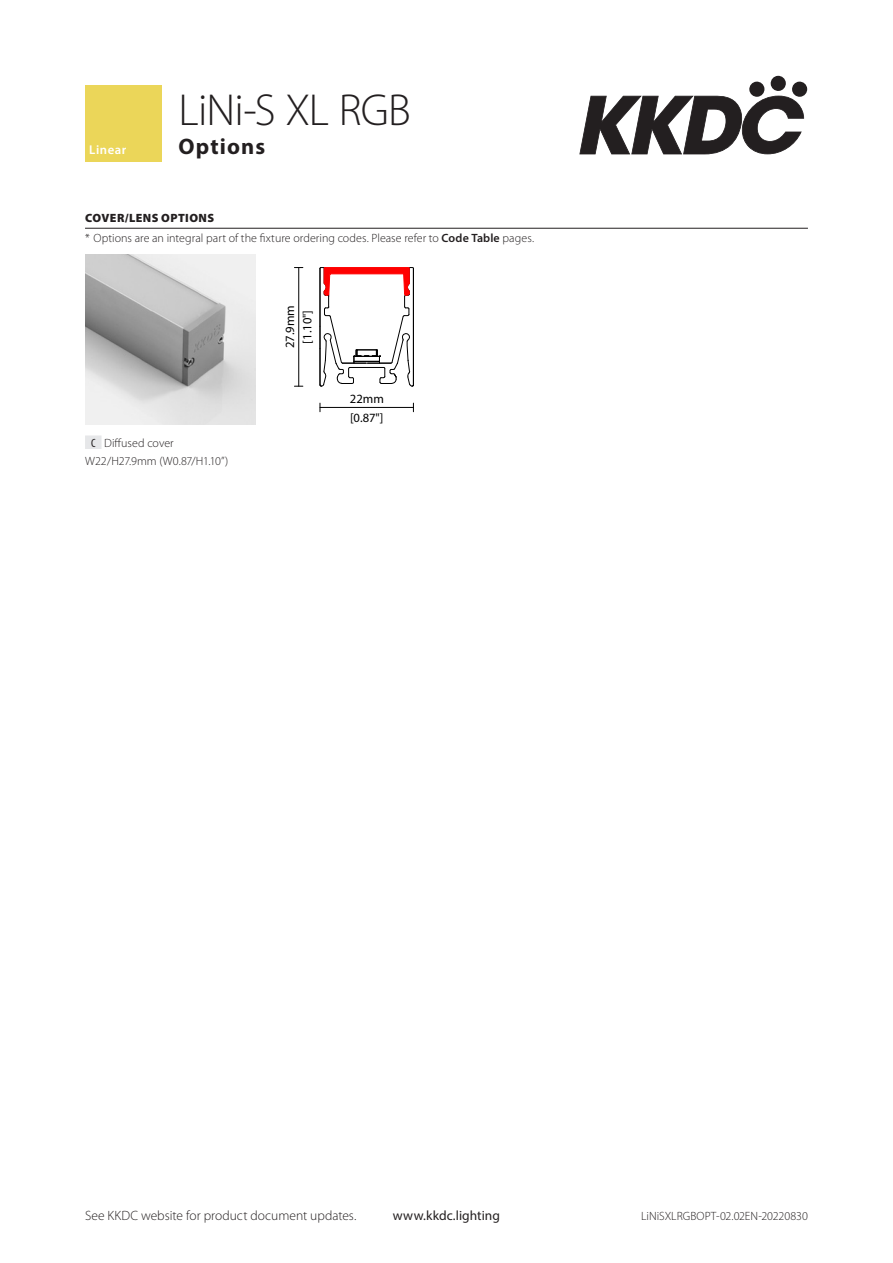
<style>
.page{position:relative;width:893px;height:1263px;background:#fff}
.page>*{position:absolute;margin:0;border:0;box-sizing:border-box;transform-origin:0 0}
.title_line1{font:300 45px "Myriad Pro";letter-spacing:-.02em;color:#231f20}
.title_line2{font:700 22.5px "Myriad Pro";letter-spacing:.05em;color:#231f20}
.t1{font:300 13.5px "Myriad Pro";color:#231f20}
.t2{font:13.5px "Myriad Pro";letter-spacing:.005em;color:#231f20}
.t3{font:600 12.75px "Myriad Pro";letter-spacing:.04em;color:#fff}
.t4{font:12.6px/17.2px "Myriad Pro";color:#000;text-align:center}
.Section_sub_text{font:300 12px "Myriad Pro";letter-spacing:.005em;color:#231f20}
.body{font:300 12px "Myriad Pro";letter-spacing:-.005em;color:#231f20}
.Section_heading_top{font:900 12px "Myriad Pro";letter-spacing:.035em;color:#231f20}
.Product_code_Options{font:300 12px "Myriad Pro";letter-spacing:.005em;color:#231f20}
.s1{font-weight:600}
.s2{font-weight:400;font-stretch:condensed}
</style>
<div class="page">
<svg style="left:579px;top:96px;width:225px;height:58px"></svg>
<svg style="left:749px;top:81px;width:16px;height:16px"></svg>
<div style="left:770px;top:76px;width:16px;height:15px;background:#231f20;border-radius:50%"></div>
<div style="left:792px;top:81px;width:15px;height:16px;background:#231f20;border-radius:50%"></div>
<hr style="left:85px;top:228px;width:723px;height:1px;background:#231f20">
<img style="left:85px;top:255px;width:170px;height:170px">
<hr style="left:298px;top:268px;width:1px;height:118px;background:#000">
<hr style="left:320px;top:407px;width:93px;height:1px;background:#000">
<svg style="left:319px;top:267px;width:95px;height:120px"></svg>
<div style="left:85px;top:435px;width:17px;height:14px;background:#e6e7e9"></div>
<div style="left:85px;top:85px;width:77px;height:77px;background:#ebd659"></div>
<p class="title_line1" style="left:179px;top:83px;width:234px">LiNi-S XL RGB</p>
<p class="t3" style="left:89px;top:142px;width:38px">Linear</p>
<p class="title_line2" style="left:179px;top:132px;width:88px">Options</p>
<p class="Section_heading_top" style="left:85px;top:210px;width:131px">COVER/LENS OPTIONS</p>
<p class="Section_sub_text" style="left:85px;top:231px;width:451px">* Options are an integral part of the fixture ordering codes. Please refer to <span class="s1">Code Table</span> pages.</p>
<p class="Product_code_Options" style="left:91px;top:435px;width:84px"><span class="s2">C</span> Diffused cover</p>
<p class="body" style="left:85px;top:454px;width:145px">W22/H27.9mm (W0.87/H1.10”)</p>
<p class="t4" style="left:281px;top:348px;width:45px;rotate:-90deg">27.9mm [1.10"]</p>
<p class="t4" style="left:350px;top:389px;width:35px;line-height:18.8px;text-align:left">22mm [0.87"]</p>
<p class="t1" style="left:85px;top:1208px;width:273px">See KKDC website for product document updates.</p>
<p class="t2" style="left:393px;top:1207px;width:109px">www.kkdc.lighting</p>
<p class="Section_sub_text" style="left:641px;top:1209px;width:168px">LiNiSXLRGBOPT-02.02EN-20220830</p>
</div>
